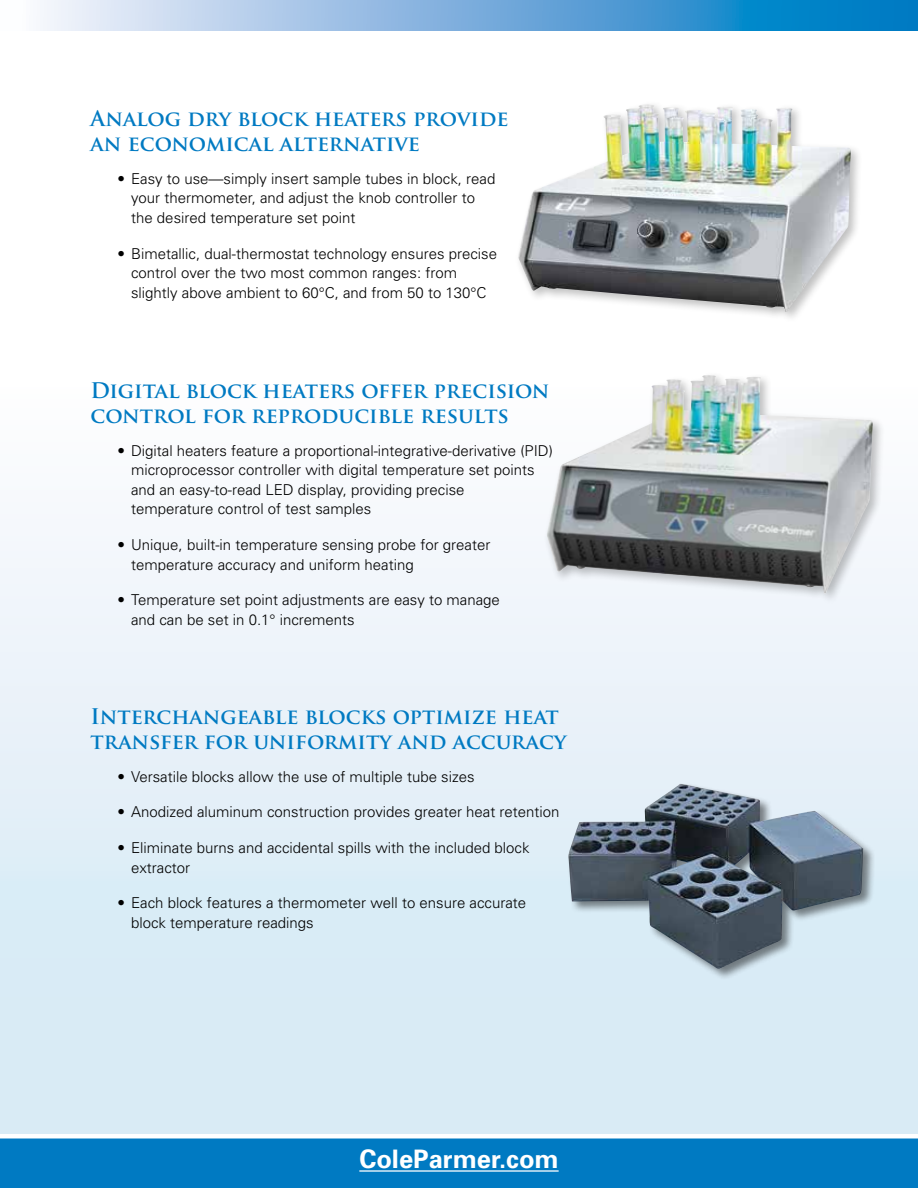
<style>
.page{position:relative;width:918px;height:1188px;background:#fff}
.page>*{position:absolute;margin:0;border:0;box-sizing:border-box;transform-origin:0 0}
.t1{font:700 25.5px "Univers";color:#fff}
.t2{font:700 21px/25.2px "Trajan Pro";color:#007ac2}
.t3{font:300 15px/19.5px "Univers";color:#000}
</style>
<div class="page">
<svg style="left:40px;top:0;width:878px;height:30px;background:#71afdc"></svg>
<div style="left:0;top:386px;width:918px;height:802px;background:linear-gradient(to bottom,#fcfbfe,#cfe6f3)"></div>
<div style="left:0;top:1137px;width:918px;height:51px;background:#007ac2"></div>
<hr style="left:0;top:1134px;width:918px;height:4px;background:#fff">
<hr style="left:359px;top:1170px;width:200px;height:2px;background:#fff">
<div style="left:567px;top:782px;width:309px;height:199px;background:#000;opacity:.48"></div>
<img style="left:568px;top:784px;width:295px;height:185px">
<div style="left:515px;top:101px;width:348px;height:223px;background:#000;opacity:.25"></div>
<img style="left:518px;top:104px;width:333px;height:208px">
<div style="left:544px;top:371px;width:341px;height:235px;background:#000;opacity:.25"></div>
<img style="left:547px;top:375px;width:326px;height:219px">
<h2 class="t2" style="left:91px;top:106px;width:419px">Analog dry block heaters provide an economical alternative</h2>
<p class="t3" style="left:131px;top:169px;width:366px;text-indent:-14px">• Easy to use—simply insert sample tubes in block, read your thermometer, and adjust the knob controller to the desired temperature set point</p>
<p class="t3" style="left:131px;top:244px;width:367px;text-indent:-14px">• Bimetallic, dual-thermostat technology ensures precise control over the two most common ranges: from slightly above ambient to 60°C, and from 50 to 130°C</p>
<h2 class="t2" style="left:91px;top:378px;width:460px">Digital block heaters offer precision control for reproducible results</h2>
<p class="t3" style="left:131px;top:441px;width:423px;text-indent:-14px">• Digital heaters feature a proportional-integrative-derivative (PID) microprocessor controller with digital temperature set points and an easy-to-read LED display, providing precise<br>temperature control of test samples</p>
<p class="t3" style="left:131px;top:535px;width:361px;text-indent:-14px">• Unique, built-in temperature sensing probe for greater temperature accuracy and uniform heating</p>
<p class="t3" style="left:131px;top:590px;width:370px;text-indent:-14px">• Temperature set point adjustments are easy to manage and can be set in 0.1° increments</p>
<h2 class="t2" style="left:91px;top:704px;width:477px">Interchangeable blocks optimize heat transfer for uniformity and accuracy</h2>
<p class="t3" style="left:118px;top:767px;width:358px">• Versatile blocks allow the use of multiple tube sizes</p>
<p class="t3" style="left:118px;top:802px;width:443px">• Anodized aluminum construction provides greater heat retention</p>
<p class="t3" style="left:131px;top:838px;width:400px;text-indent:-14px">• Eliminate burns and accidental spills with the included block extractor</p>
<p class="t3" style="left:131px;top:893px;width:397px;text-indent:-14px">• Each block features a thermometer well to ensure accurate block temperature readings</p>
<h1 class="t1" style="left:359px;top:1144px;width:201px">ColeParmer.com</h1>
</div>
